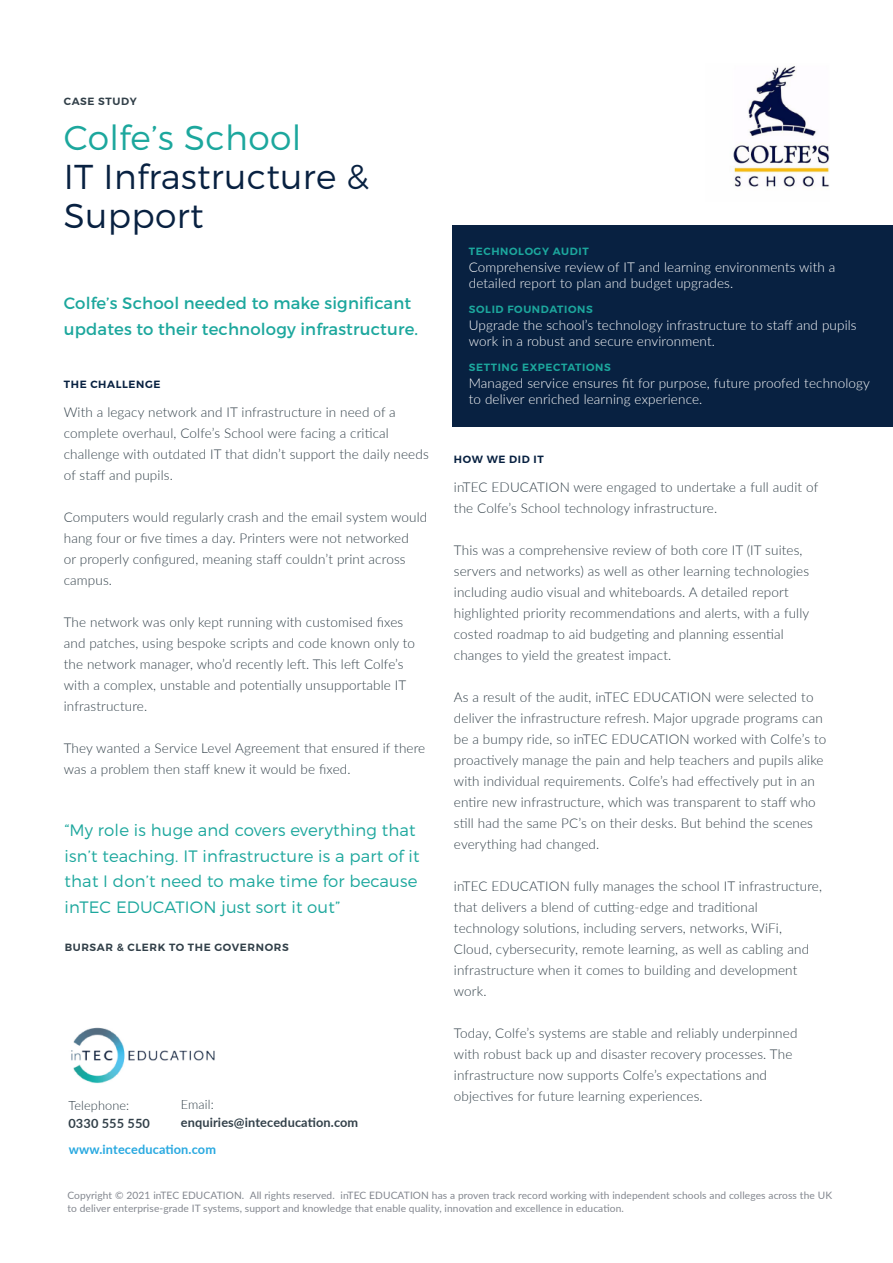
<style>
.page{position:relative;width:893px;height:1263px;background:#fff}
.page>*{position:absolute;margin:0;border:0;box-sizing:border-box;transform-origin:0 0}
.t1{font:300 34.5px/39px "Montserrat";letter-spacing:.01em;color:#082141}
.t2{font:300 34.5px "Montserrat";letter-spacing:.01em;color:#1ca79d}
.t3{font:300 16.5px/25.5px "Montserrat";letter-spacing:.01em;color:#1ca79d}
.t4{font:16.5px/25.5px "Montserrat";letter-spacing:.01em;color:#1ca79d}
.t5{font:300 13.5px/21px "Lato";letter-spacing:.01em;color:#324049}
.t6{font:300 13.5px/16.5px "Lato";letter-spacing:.01em;color:#fff}
.t7{font:700 12.75px "Lato";letter-spacing:.01em;color:#324049}
.t8{font:700 12.75px "Lato";letter-spacing:.01em;color:#27a8e0}
.t9{font:300 12.75px "Lato";letter-spacing:.01em;color:#324049}
.t10{font:600 10.5px "Montserrat";letter-spacing:.06em;color:#1ca79d}
.t11{font:600 10.5px "Montserrat";letter-spacing:.06em;color:#324049}
.t12{font:600 10.5px "Montserrat";letter-spacing:.06em;color:#082141}
.t13{font:10.2px/13.5px "Lato";letter-spacing:.01em;color:#83878f}
</style>
<div class="page">
<div style="left:453px;top:225px;width:440px;height:202px;background:#082141"></div>
<img style="left:730px;top:66px;width:99px;height:121px">
<img style="left:71px;top:1027px;width:144px;height:57px">
<p class="t11" style="left:64px;top:95px;width:74px">CASE STUDY</p>
<h1 class="t2" style="left:64px;top:117px;width:239px">Colfe’s School</h1>
<h1 class="t1" style="left:64px;top:157px;width:307px">IT Infrastructure &amp;<br>Support</h1>
<p class="t4" style="left:64px;top:291px;width:356px">Colfe’s School needed to make significant updates to their technology infrastructure.</p>
<p class="t12" style="left:64px;top:377px;width:98px">THE CHALLENGE</p>
<p class="t5" style="left:64px;top:401px;width:366px">With a legacy network and IT infrastructure in need of a complete overhaul, Colfe’s School were facing a critical challenge with outdated IT that didn’t support the daily needs of staff and pupils.</p>
<p class="t5" style="left:64px;top:506px;width:365px">Computers would regularly crash and the email system would hang four or five times a day. Printers were not networked<br>or properly configured, meaning staff couldn’t print across campus.</p>
<p class="t5" style="left:64px;top:611px;width:353px">The network was only kept running with customised fixes and patches, using bespoke scripts and code known only to the network manager, who’d recently left. This left Colfe’s with a complex, unstable and potentially unsupportable IT infrastructure.</p>
<p class="t5" style="left:64px;top:737px;width:363px">They wanted a Service Level Agreement that ensured if there was a problem then staff knew it would be fixed.</p>
<p class="t3" style="left:65px;top:817px;width:356px">“My role is huge and covers everything that isn’t teaching. IT infrastructure is a part of it that I don’t need to make time for because inTEC EDUCATION just sort it out”</p>
<p class="t11" style="left:65px;top:940px;width:226px">BURSAR &amp; CLERK TO THE GOVERNORS</p>
<p class="t9" style="left:181px;top:1096px;width:34px">Email:</p>
<p class="t7" style="left:181px;top:1113px;width:179px">enquiries@inteceducation.com</p>
<p class="t8" style="left:69px;top:1140px;width:149px">www.inteceducation.com</p>
<p class="t9" style="left:68px;top:1096px;width:62px">Telephone:</p>
<p class="t7" style="left:68px;top:1113px;width:83px">0330 555 550</p>
<p class="t10" style="left:469px;top:245px;width:121px">TECHNOLOGY AUDIT</p>
<p class="t6" style="left:469px;top:258px;width:368px">Comprehensive review of IT and learning environments with a detailed report to plan and budget upgrades.</p>
<p class="t10" style="left:469px;top:303px;width:125px">SOLID FOUNDATIONS</p>
<p class="t6" style="left:469px;top:316px;width:389px">Upgrade the school’s technology infrastructure to staff and pupils work in a robust and secure environment.</p>
<p class="t10" style="left:469px;top:361px;width:143px">SETTING EXPECTATIONS</p>
<p class="t6" style="left:469px;top:374px;width:403px">Managed service ensures fit for purpose, future proofed technology to deliver enriched learning experience.</p>
<p class="t12" style="left:454px;top:452px;width:91px">HOW WE DID IT</p>
<p class="t5" style="left:454px;top:476px;width:366px">inTEC EDUCATION were engaged to undertake a full audit of the Colfe’s School technology infrastructure.</p>
<p class="t5" style="left:454px;top:539px;width:357px">This was a comprehensive review of both core IT (IT suites, servers and networks) as well as other learning technologies including audio visual and whiteboards. A detailed report highlighted priority recommendations and alerts, with a fully costed roadmap to aid budgeting and planning essential changes to yield the greatest impact.</p>
<p class="t5" style="left:454px;top:686px;width:374px">As a result of the audit, inTEC EDUCATION were selected to deliver the infrastructure refresh. Major upgrade programs can be a bumpy ride, so inTEC EDUCATION worked with Colfe’s to proactively manage the pain and help teachers and pupils alike with individual requirements. Colfe’s had effectively put in an entire new infrastructure, which was transparent to staff who still had the same PC’s on their desks. But behind the scenes everything had changed.</p>
<p class="t5" style="left:454px;top:875px;width:370px">inTEC EDUCATION fully manages the school IT infrastructure, that delivers a blend of cutting-edge and traditional technology solutions, including servers, networks, WiFi, Cloud, cybersecurity, remote learning, as well as cabling and infrastructure when it comes to building and development work.</p>
<p class="t5" style="left:454px;top:1022px;width:345px">Today, Colfe’s systems are stable and reliably underpinned with robust back up and disaster recovery processes. The infrastructure now supports Colfe’s expectations and objectives for future learning experiences.</p>
<p class="t13" style="left:67px;top:1188px;width:766px">Copyright © 2021 inTEC EDUCATION. All rights reserved. inTEC EDUCATION has a proven track record working with independent schools and colleges across the UK to deliver enterprise-grade IT systems, support and knowledge that enable quality, innovation and excellence in education.</p>
</div>
